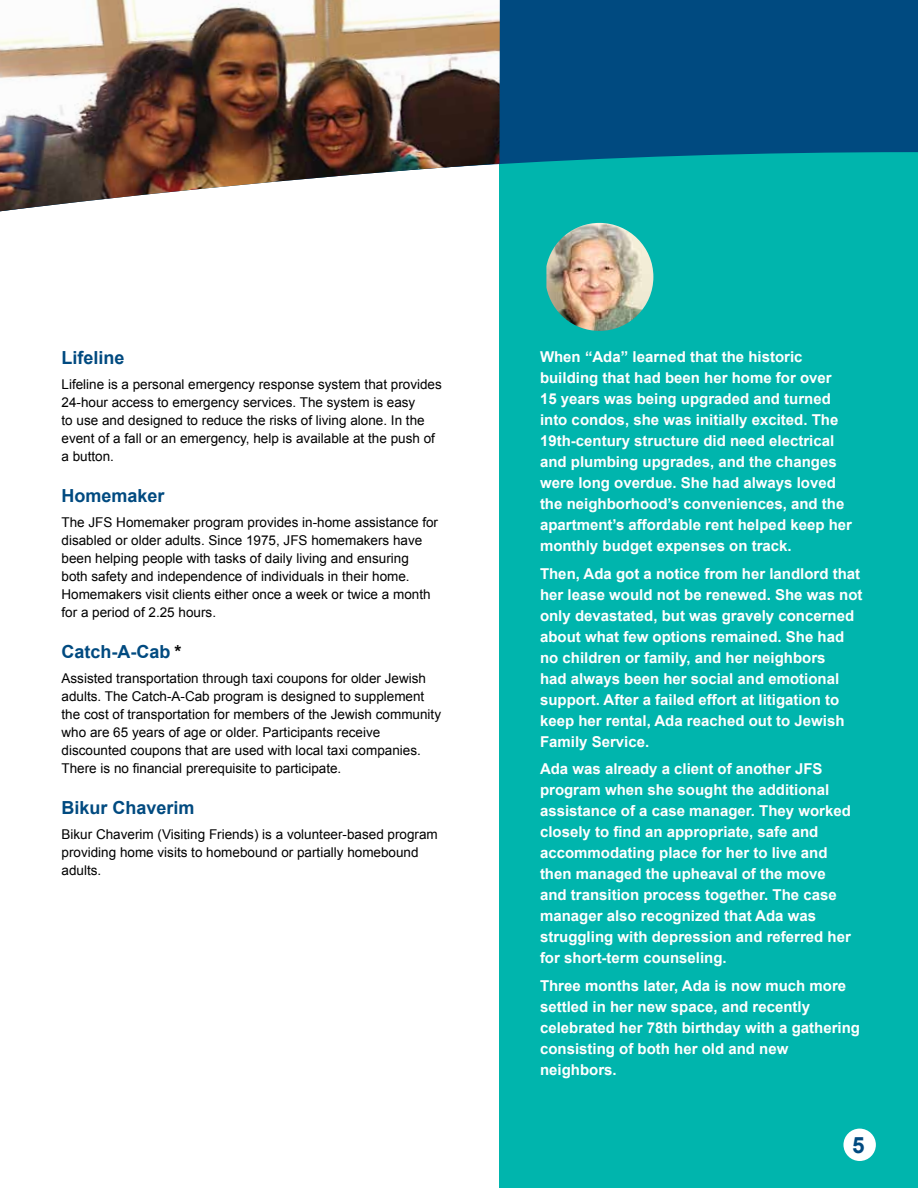
<style>
.page{position:relative;width:918px;height:1188px;background:#fff}
.page>*{position:absolute;margin:0;border:0;box-sizing:border-box;transform-origin:0 0}
.t1{font:700 22.5px "Arial";color:#004a80}
.t2{font:700 18px "Arial";color:#004a80}
.t3{font:700 15px/21px "Arial";color:#fff}
.t4{font:13.5px/18px "Arial";color:#000}
.s1{color:#000}
</style>
<div class="page">
<div style="left:500px;top:0;width:418px;height:1188px;background:#00b5ad"></div>
<div style="left:843px;top:1129px;width:33px;height:32px;background:#fff;border-radius:50%"></div>
<svg style="left:499px;top:0;width:419px;height:405px"></svg>
<img style="left:0;top:0;width:500px;height:211px">
<p class="t2" style="left:62px;top:346px;width:65px">Lifeline</p>
<p class="t4" style="left:62px;top:375px;width:382px">Lifeline is a personal emergency response system that provides 24-hour access to emergency services. The system is easy<br>to use and designed to reduce the risks of living alone. In the event of a fall or an emergency, help is available at the push of a button.</p>
<p class="t2" style="left:62px;top:484px;width:105px">Homemaker</p>
<p class="t4" style="left:62px;top:513px;width:378px">The JFS Homemaker program provides in-home assistance for disabled or older adults. Since 1975, JFS homemakers have been helping people with tasks of daily living and ensuring both safety and independence of individuals in their home.<br>Homemakers visit clients either once a week or twice a month for a period of 2.25 hours.</p>
<p class="t2" style="left:62px;top:640px;width:122px">Catch-A-Cab <span class="s1">*</span></p>
<p class="t4" style="left:62px;top:669px;width:381px">Assisted transportation through taxi coupons for older Jewish adults. The Catch-A-Cab program is designed to supplement the cost of transportation for members of the Jewish community who are 65 years of age or older. Participants receive discounted coupons that are used with local taxi companies.<br>There is no financial prerequisite to participate.</p>
<p class="t2" style="left:62px;top:796px;width:135px">Bikur Chaverim</p>
<p class="t4" style="left:62px;top:825px;width:378px">Bikur Chaverim (Visiting Friends) is a volunteer-based program providing home visits to homebound or partially homebound adults.</p>
<p class="t3" style="left:540px;top:347px;width:314px">When “Ada” learned that the historic building that had been her home for over 15 years was being upgraded and turned into condos, she was initially excited. The 19th-century structure did need electrical and plumbing upgrades, and the changes were long overdue. She had always loved the neighborhood’s conveniences, and the apartment’s affordable rent helped keep her monthly budget expenses on track.</p>
<p class="t3" style="left:540px;top:563px;width:324px">Then, Ada got a notice from her landlord that her lease would not be renewed. She was not only devastated, but was gravely concerned about what few options remained. She had no children or family, and her neighbors<br>had always been her social and emotional support. After a failed effort at litigation to keep her rental, Ada reached out to Jewish Family Service.</p>
<p class="t3" style="left:540px;top:759px;width:312px">Ada was already a client of another JFS program when she sought the additional assistance of a case manager. They worked closely to find an appropriate, safe and accommodating place for her to live and then managed the upheaval of the move and transition process together. The case manager also recognized that Ada was struggling with depression and referred her for short-term counseling.</p>
<p class="t3" style="left:540px;top:976px;width:322px">Three months later, Ada is now much more settled in her new space, and recently celebrated her 78th birthday with a gathering consisting of both her old and new neighbors.</p>
<h1 class="t1" style="left:852px;top:1131px;width:14px">5</h1>
</div>
